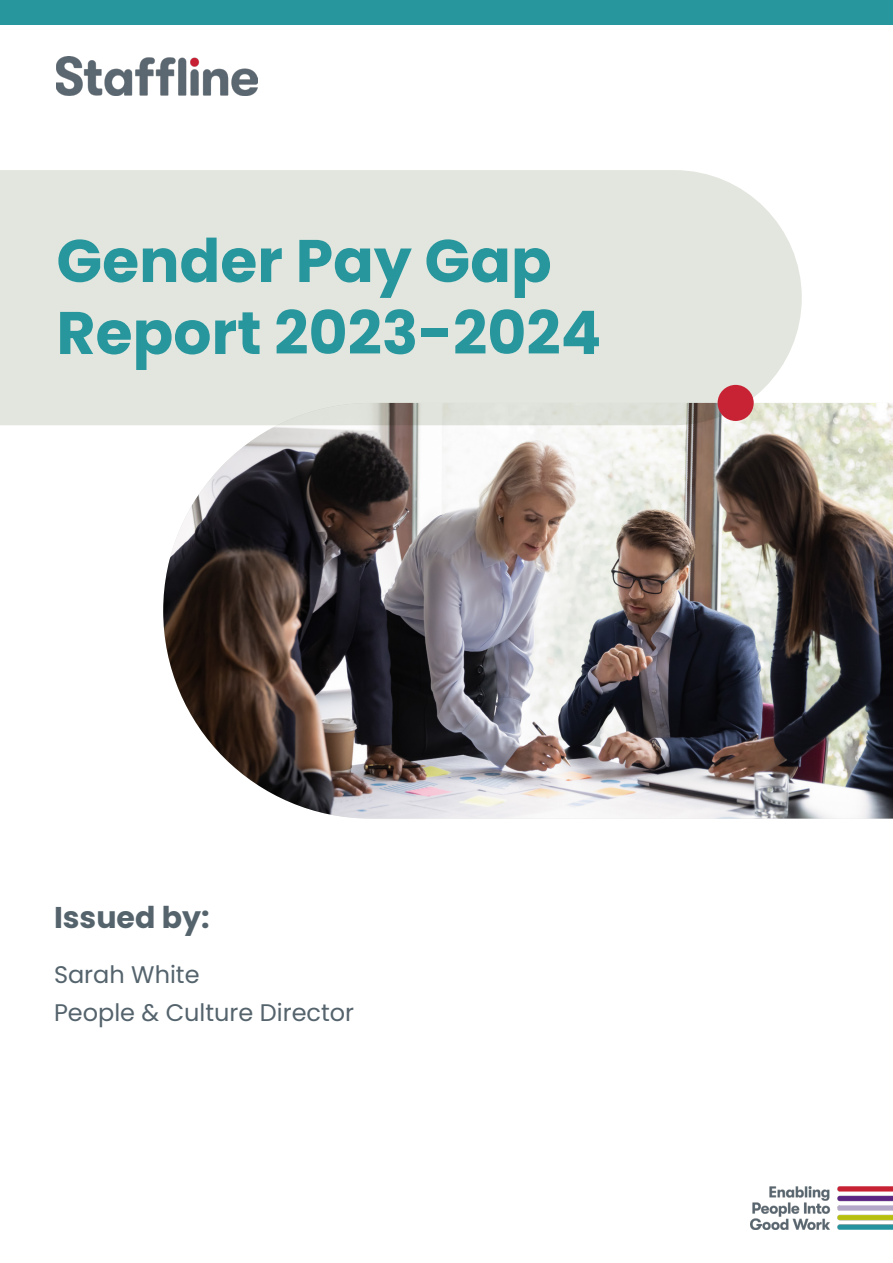
<style>
.page{position:relative;width:893px;height:1263px;background:#fff}
.page>*{position:absolute;margin:0;border:0;box-sizing:border-box;transform-origin:0 0}
.t1{font:700 60px/72px "Poppins";color:#27969d}
.t2{font:700 30px "Poppins";color:#54636c}
.t3{font:24px "Poppins";color:#54636c}
</style>
<div class="page">
<img style="left:750px;top:1187px;width:143px;height:42px">
<img style="left:56px;top:57px;width:202px;height:38px">
<div style="left:1px;top:1px;width:891px;height:24px;background:#27969d"></div>
<div style="left:0;top:170px;width:802px;height:255px;background:#e3e6de"></div>
<img style="left:163px;top:403px;width:730px;height:416px">
<div style="left:718px;top:385px;width:36px;height:36px;background:#c72334;border-radius:50%"></div>
<p class="t1" style="left:56px;top:225px;width:546px">Gender Pay Gap<br>Report 2023-2024</p>
<p class="t2" style="left:54px;top:900px;width:157px">Issued by:</p>
<p class="t3" style="left:54px;top:961px;width:147px">Sarah White</p>
<p class="t3" style="left:54px;top:998px;width:302px">People &amp; Culture Director</p>
</div>
